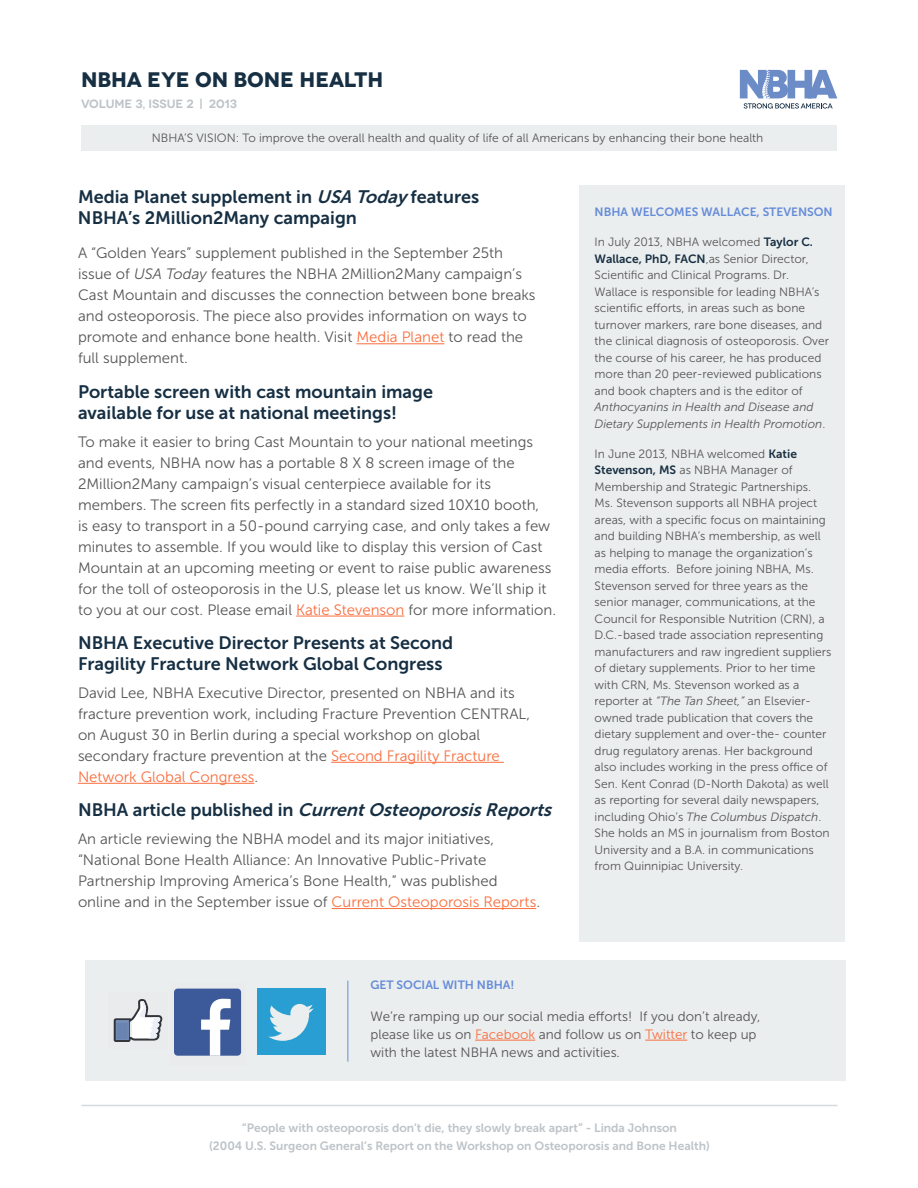
<style>
.page{position:relative;width:918px;height:1188px;background:#fff}
.page>*{position:absolute;margin:0;border:0;box-sizing:border-box;transform-origin:0 0}
.t1{font:700 21px "Novecentowide";color:#162f43}
.t2{font:18px/21px "Museo Sans 700";color:#162f43}
.t3{font:italic 18px "Museo Sans 700";color:#162f43}
.t4{font:15px/21px "Museo Sans 300";color:#555}
.t5{font:13.5px/18px "Museo Sans 300";color:#555}
.t6{font:12px/16.5px "Museo Sans 300";color:#555}
.t7{font:12px/18px "Museo Sans 700";color:#bdc3c8;text-align:center}
.t8{font:12px "Museo Sans 700";color:#555}
.t9{font:italic 12px/16.5px "Museo Sans 300";color:#555}
.t10{font:12px "Museo Sans 700";color:#658cd9}
.t11{font:600 12px "Novecentowide";letter-spacing:-.005em;color:#bdc3c8}
.s1{font-style:italic}
.s2{color:#f96e3e}
.s3{font-style:normal}
.s4{font-family:"Museo Sans 700";color:#183043}
</style>
<div class="page">
<div style="left:81px;top:125px;width:756px;height:26px;background:#ebeeee"></div>
<hr style="left:81px;top:1105px;width:756px;height:1px;background:#d4dadd">
<svg style="left:740px;top:70px;width:97px;height:39px"></svg>
<hr style="left:356px;top:343px;width:88px;height:1px;background:#f96e3e">
<hr style="left:296px;top:616px;width:108px;height:1px;background:#f96e3e">
<hr style="left:331px;top:762px;width:173px;height:1px;background:#f96e3e">
<hr style="left:78px;top:783px;width:176px;height:1px;background:#f96e3e">
<hr style="left:332px;top:908px;width:204px;height:1px;background:#f96e3e">
<div style="left:579px;top:185px;width:266px;height:757px;background:#ebeeee"></div>
<div style="left:85px;top:960px;width:761px;height:121px;background:#ebeeee"></div>
<div style="left:174px;top:989px;width:67px;height:67px;background:#3c5a99;border-radius:4px"></div>
<svg style="left:201px;top:999px;width:30px;height:57px"></svg>
<div style="left:257px;top:988px;width:68px;height:67px;background:#289ed2"></div>
<svg style="left:268px;top:1004px;width:46px;height:37px"></svg>
<hr style="left:475px;top:1040px;width:60px;height:1px;background:#f96e3e">
<hr style="left:645px;top:1040px;width:42px;height:1px;background:#f96e3e">
<hr style="left:348px;top:981px;width:1px;height:81px;background:#658cd9">
<svg style="left:114px;top:999px;width:49px;height:43px"></svg>
<h1 class="t1" style="left:81px;top:67px;width:304px">NBHA EYE ON BONE HEALTH</h1>
<p class="t11" style="left:81px;top:97px;width:158px">VOLUME 3, ISSUE 2 | 2013</p>
<p class="t8" style="left:81px;top:132px;width:592px">NBHA’S VISION: To improve the overall health and quality of life of all Am ricans by nh cing their bone</p>
<p class="t8" style="left:688px;top:132px;width:23px">alth</p>
<p class="t6" style="left:152px;top:130px;width:613px">NBHA’S VISION: To improve the overall health and quality of life of all Americans by enhancing their bone health</p>
<h2 class="t2" style="left:78px;top:186px;width:403px">Media Planet supplement in <span class="s1">USA Today</span> features<br>NBHA’s 2Million2Many campaign</h2>
<p class="t4" style="left:78px;top:243px;width:459px">A “Golden Years” supplement published in the September 25th issue of <span class="s1">USA Today</span> features the NBHA 2Million2Many campaign’s Cast Mountain and discusses the connection between bone breaks and osteoporosis. The piece also provides information on ways to promote and enhance bone health. Visit <span class="s2">Media Planet</span> to read the full supplement.</p>
<h2 class="t2" style="left:78px;top:381px;width:357px">Portable screen with cast mountain image available for use at national meetings!</h2>
<p class="t4" style="left:78px;top:431px;width:480px">To make it easier to bring Cast Mountain to your national meetings and events, NBHA now has a portable 8 X 8 screen image of the 2Million2Many campaign’s visual centerpiece available for its members. The screen fits perfectly in a standard sized 10X10 booth,<br>is easy to transport in a 50-pound carrying case, and only takes a few minutes to assemble. If you would like to display this version of Cast Mountain at an upcoming meeting or event to raise public awareness for the toll of osteoporosis in the U.S, please let us know. We’ll ship it to you at our cost. Please email <span class="s2">Katie Stevenson</span> for more information.</p>
<h2 class="t2" style="left:78px;top:632px;width:377px">NBHA Executive Director Presents at Second<br>Fragility Fracture Network Global Congress</h2>
<p class="t4" style="left:78px;top:682px;width:454px">David Lee, NBHA Executive Director, presented on NBHA and its fracture prevention work, including Fracture Prevention CENTRAL, on August 30 in Berlin during a special workshop on global secondary fracture prevention at the <span class="s2">Second Fragility Fracture Network Global Congress</span>.</p>
<h2 class="t3" style="left:78px;top:800px;width:480px"><span class="s3">N B H A a r t i c l e p u b l i s h e d i n</span> CurrentOsteoporosisReports</h2>
<p class="t4" style="left:78px;top:829px;width:464px">An article reviewing the NBHA model and its major initiatives, “National Bone Health Alliance: An Innovative Public-Private Partnership Improving America’s Bone Health,” was published online and in the September issue of <span class="s2">Current Osteoporosis Reports</span>.</p>
<p class="t10" style="left:595px;top:205px;width:127px">NBHA Welcomes Wallac</p>
<p class="t10" style="left:750px;top:205px;width:82px">e, Stevenson</p>
<p class="t6" style="left:595px;top:234px;width:236px">In July 2013, NBHA welcomed <span class="s4">Taylor C.<br>Wallace, PhD, FACN</span>,as Senior Director, Scientific and Clinical Programs. Dr.<br>Wallace is responsible for leading NBHA’s scientific efforts, in areas such as bone turnover markers, rare bone diseases, and the clinical diagnosis of osteoporosis. Over the course of his career, he has produced more than 20 peer-reviewed publications and book chapters and is the editor of</p>
<p class="t9" style="left:595px;top:399px;width:232px">Anthocyanins in Health and Disease and<br>Dietary Supplements in Health Promotion<span class="s3">.</span></p>
<p class="t6" style="left:595px;top:445px;width:238px">In June 2013, NBHA welcomed <span class="s4">Katie Stevenson, MS</span> as NBHA Manager of Membership and Strategic Partnerships.<br>Ms. Stevenson supports all NBHA project areas, with a specific focus on maintaining and building NBHA’s membership, as well as helping to manage the organization’s media efforts. Before joining NBHA, Ms.<br>Stevenson served for three years as the senior manager, communications, at the Council for Responsible Nutrition (CRN), a D.C.-based trade association representing manufacturers and raw ingredient suppliers of dietary supplements. Prior to her time with CRN, Ms. Stevenson worked as a reporter at <span class="s1">“The Tan Sheet,”</span> an Elsevier&shy;owned trade publication that covers the dietary supplement and over-the- counter drug regulatory arenas. Her background also includes working in the press office of Sen. Kent Conrad (D-North Dakota) as well as reporting for several daily newspapers, including Ohio’s <span class="s1">The Columbus Dispatch</span>.<br>She holds an MS in journalism from Boston University and a B.A. in communications from Quinnipiac University.</p>
<p class="t10" style="left:370px;top:978px;width:146px">Get Social with NBHA!</p>
<p class="t5" style="left:370px;top:1007px;width:391px">We’re ramping up our social media efforts! If you don’t already, please like us on <span class="s2">Facebook</span> and follow us on <span class="s2">Twitter</span> to keep up with the latest NBHA news and activities.</p>
<p class="t7" style="left:209px;top:1119px;width:502px">“People with osteoporosis don’t die, they slowly break apart” - Linda Johnson<br>(2004 U.S. Surgeon General’s Report on the Workshop on Osteoporosis and Bone Health)</p>
</div>
